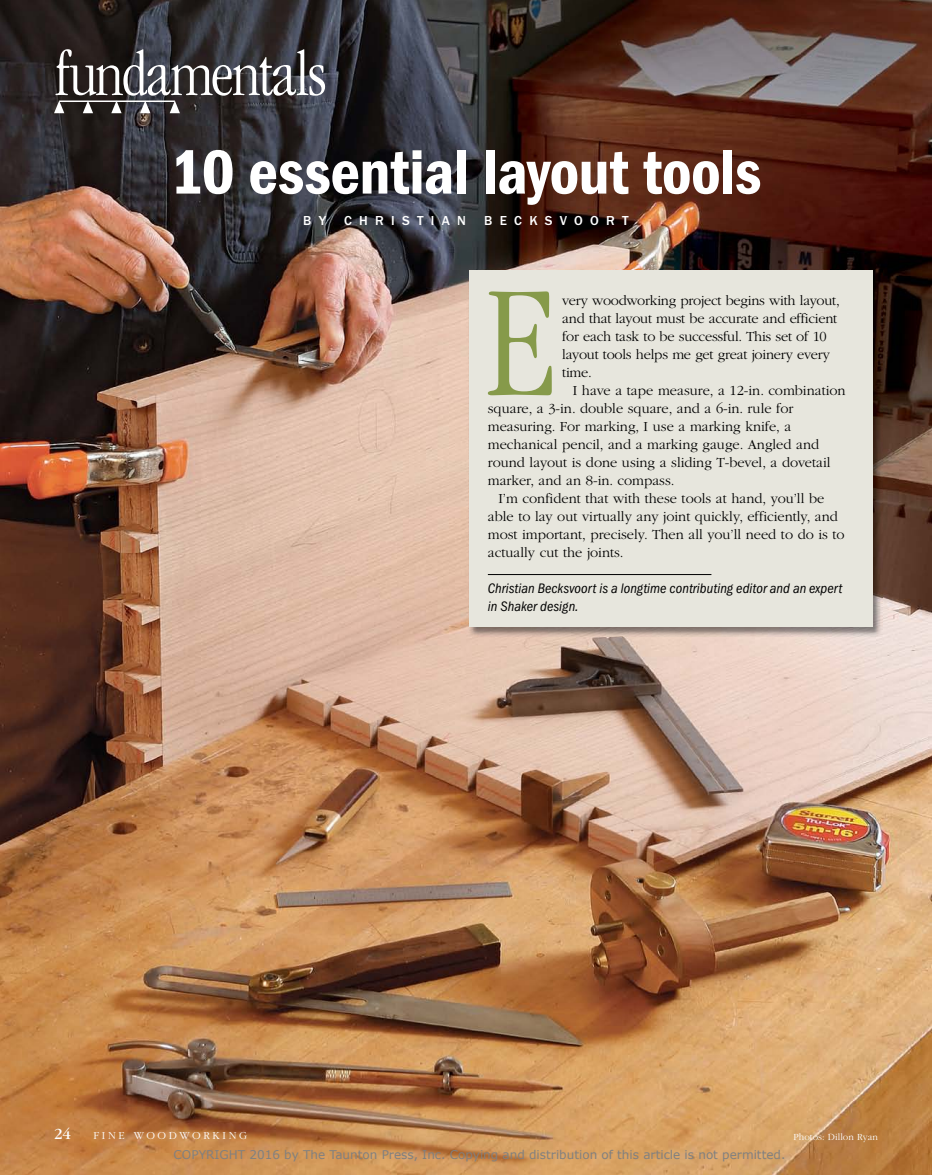
<style>
.page{position:relative;width:932px;height:1175px;background:#fff}
.page>*{position:absolute;margin:0;border:0;box-sizing:border-box;transform-origin:0 0}
.t1{font:300 condensed 163.8px "ITC Garamond Std";color:#869a4a}
.t2{font:64.5px "ITC Franklin Gothic Std Dm Cd";letter-spacing:-.01em;color:#fff}
.t3{font:300 condensed 64.5px "ITC Garamond Std";letter-spacing:-.02em;color:#fff}
.t4{font:16.05px "ITC Garamond Std";color:#fff}
.t5{font:300 14.4px/18px "ITC Garamond Std";color:#000}
.t6{font:italic condensed 14.25px/18px "ITC Franklin Gothic Std";letter-spacing:.005em;color:#000}
.t7{font:500 13.5px "ITC Franklin Gothic Std";letter-spacing:.54em;color:#fff}
.t8{font:12px "Verdana";color:#808080}
.t9{font:300 11.1px "ITC Garamond Std";letter-spacing:.24em;color:#fff}
.t10{font:300 9.75px "ITC Garamond Std";letter-spacing:.005em;color:#fff}
</style>
<div class="page">
<img style="left:0;top:0;width:932px;height:1174px">
<svg style="left:54px;top:101px;width:10px;height:12px"></svg>
<svg style="left:83px;top:102px;width:10px;height:11px"></svg>
<svg style="left:111px;top:102px;width:11px;height:11px"></svg>
<svg style="left:140px;top:102px;width:10px;height:11px"></svg>
<svg style="left:170px;top:101px;width:10px;height:12px"></svg>
<hr style="left:59px;top:100px;width:116px;height:2px;background:#fff">
<img style="left:468px;top:270px;width:414px;height:366px">
<div style="left:469px;top:270px;width:403px;height:357px;background:#e7e6dd"></div>
<hr style="left:488px;top:574px;width:223px;height:1px;background:#000">
<h2 class="t3" style="left:56px;top:39px;width:272px">fundamentals</h2>
<h2 class="t2" style="left:171px;top:135px;width:592px">10 essential layout tools</h2>
<p class="t7" style="left:303px;top:213px;width:24px">B Y</p>
<p class="t7" style="left:344px;top:213px;width:123px">CHRISTIAN</p>
<p class="t7" style="left:484px;top:213px;width:146px">BECKSVOORT</p>
<h1 class="t1" style="left:484px;top:252px;width:74px">E</h1>
<p class="t5" style="left:562px;top:291px;width:279px">very woodworking project begins with layout, and that layout must be accurate and efficient for each task to be successful. this set of 10 layout tools helps me get great joinery every time.</p>
<p class="t5" style="left:488px;top:381px;width:359px;text-indent:85px">I have a tape measure, a 12-in. combination square, a 3-in. double square, and a 6-in. rule for measuring. For marking, I use a marking knife, a mechanical pencil, and a marking gauge. Angled and round layout is done using a sliding t-bevel, a dovetail marker, and an 8-in. compass.</p>
<p class="t5" style="left:488px;top:489px;width:358px;text-indent:10px">I’m confident that with these tools at hand, you’ll be able to lay out virtually any joint quickly, efficiently, and most important, precisely. then all you’ll need to do is to actually cut the joints.</p>
<p class="t6" style="left:488px;top:579px;width:356px">Christian Becksvoort is a longtime contributing editor and an expert in Shaker design.</p>
<p class="t4" style="left:54px;top:1124px;width:19px">24</p>
<p class="t9" style="left:93px;top:1129px;width:155px">FINE woodworkINg</p>
<p class="t10" style="left:793px;top:1131px;width:86px">Photos: dillon ryan</p>
<p class="t8" style="left:174px;top:1146px;width:613px">COPYRIGHT 2016 by The Taunton Press, Inc. Copying and distribution of this article is not permitted.</p>
</div>
